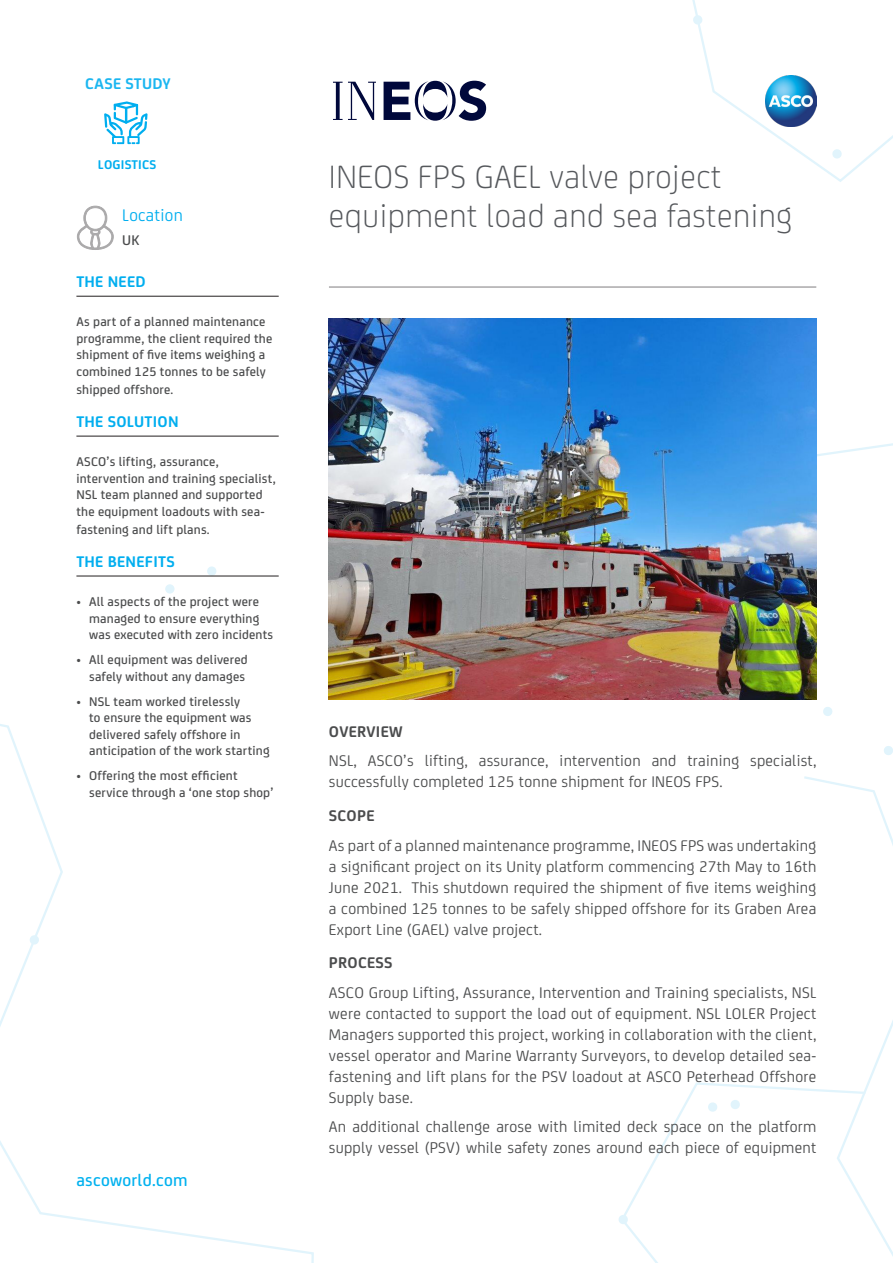
<style>
.page{position:relative;width:893px;height:1263px;background:#fff}
.page>*{position:absolute;margin:0;border:0;box-sizing:border-box;transform-origin:0 0}
.t1{font:300 34.5px/39px "FS Joey";letter-spacing:.015em;color:#55585c}
.t2{font:500 18px "FS Joey";letter-spacing:.015em;color:#00b1ef}
.t3{font:18px "FS Joey";letter-spacing:.015em;color:#00aeef}
.Body_text{font:16.5px/21px "FS Joey";letter-spacing:.015em;color:#4b4c4d}
.t4{font:700 16.5px "FS Joey";letter-spacing:.015em;color:#00aeef}
.Body_text-2{font:700 16.5px "FS Joey";letter-spacing:.015em;color:#4b4c4d}
.t5{font:500 15px "FS Joey";color:#4b4c4d}
.t6{font:500 13.5px/16.5px "FS Joey";letter-spacing:.015em;color:#4b4c4d}
.t7{font:700 13.5px "FS Joey";letter-spacing:.015em;color:#00aeef}
</style>
<div class="page">
<svg style="left:804px;top:776px;width:89px;height:480px"></svg>
<svg style="left:0;top:724px;width:314px;height:539px"></svg>
<svg style="left:333px;top:0;width:560px;height:182px"></svg>
<hr style="left:329px;top:286px;width:487px;height:2px;background:#aaa9aa">
<svg style="left:620px;top:1081px;width:248px;height:182px"></svg>
<div style="left:165px;top:584px;width:9px;height:10px;background:#e1f4fc;border-radius:50%"></div>
<div style="left:207px;top:566px;width:9px;height:10px;background:#e1f4fc;border-radius:50%"></div>
<svg style="left:884px;top:746px;width:9px;height:9px"></svg>
<svg style="left:823px;top:707px;width:10px;height:9px"></svg>
<svg style="left:415px;top:699px;width:352px;height:1px"></svg>
<svg style="left:816px;top:422px;width:77px;height:82px"></svg>
<img style="left:329px;top:319px;width:487px;height:380px">
<img style="left:765px;top:75px;width:51px;height:51px">
<hr style="left:76px;top:296px;width:203px;height:1px;background:#231f20">
<hr style="left:76px;top:436px;width:203px;height:1px;background:#231f20">
<hr style="left:76px;top:576px;width:203px;height:1px;background:#231f20">
<svg style="left:77px;top:206px;width:37px;height:44px"></svg>
<svg style="left:104px;top:101px;width:44px;height:43px"></svg>
<svg style="left:384px;top:81px;width:102px;height:40px"></svg>
<svg style="left:333px;top:82px;width:43px;height:38px"></svg>
<p class="t4" style="left:85px;top:71px;width:87px">CASE STUDY</p>
<p class="t7" style="left:98px;top:154px;width:60px">LOGISTICS</p>
<p class="t3" style="left:122px;top:203px;width:62px">Location</p>
<p class="t5" style="left:122px;top:230px;width:19px">UK</p>
<p class="t4" style="left:76px;top:269px;width:71px">THE NEED</p>
<p class="t6" style="left:76px;top:313px;width:197px">As part of a planned maintenance programme, the client required the shipment of five items weighing a combined 125 tonnes to be safely</p>
<p class="t6" style="left:76px;top:380px;width:98px">shipped offshore.</p>
<p class="t4" style="left:76px;top:409px;width:104px">THE SOLUTION</p>
<p class="t6" style="left:76px;top:453px;width:201px">ASCO’s lifting, assurance, intervention and training specialist, NSL team planned and supported the equipment loadouts with sea-</p>
<p class="t6" style="left:76px;top:520px;width:135px">fastening and lift plans.</p>
<p class="t4" style="left:76px;top:549px;width:100px">THE BENEFITS</p>
<p class="t6" style="left:89px;top:593px;width:185px;text-indent:-13px">• All aspects of the project were managed to ensure everything was executed with zero incidents</p>
<p class="t6" style="left:76px;top:651px;width:173px;text-align:right">• All equipment was delivered safely without any damages</p>
<p class="t6" style="left:89px;top:692px;width:182px;text-indent:-13px">• NSL team worked tirelessly<br>to ensure the equipment was delivered safely offshore in anticipation of the work starting</p>
<p class="t6" style="left:89px;top:767px;width:186px;text-indent:-13px">• Offering the most efficient service through a ‘one stop shop’</p>
<p class="t2" style="left:76px;top:1167px;width:113px">ascoworld.com</p>
<p class="t1" style="left:329px;top:155px;width:465px">INEOS FPS GAEL valve project equipment load and sea fastening</p>
<p class="Body_text-2" style="left:329px;top:719px;width:75px">OVERVIEW</p>
<p class="Body_text" style="left:329px;top:749px;width:489px">NSL, ASCO’s lifting, assurance, intervention and training specialist, successfully completed 125 tonne shipment for INEOS FPS.</p>
<p class="Body_text-2" style="left:329px;top:803px;width:47px">SCOPE</p>
<p class="Body_text" style="left:329px;top:834px;width:489px;text-align:justify">As part of a planned maintenance programme, INEOS FPS was undertaking a significant project on its Unity platform commencing 27th May to 16th June 2021. This shutdown required the shipment of five items weighing a combined 125 tonnes to be safely shipped offshore for its Graben Area Export Line (GAEL) valve project.</p>
<p class="Body_text-2" style="left:329px;top:950px;width:65px">PROCESS</p>
<p class="Body_text" style="left:329px;top:981px;width:489px;text-align:justify">ASCO Group Lifting, Assurance, Intervention and Training specialists, NSL were contacted to support the load out of equipment. NSL LOLER Project Managers supported this project, working in collaboration with the client, vessel operator and Marine Warranty Surveyors, to develop detailed sea&shy;fastening and lift plans for the PSV loadout at ASCO Peterhead Offshore Supply base.</p>
<p class="Body_text" style="left:329px;top:1115px;width:489px">An additional challenge arose with limited deck space on the platform supply vessel (PSV) while safety zones around each piece of equipment</p>
</div>
